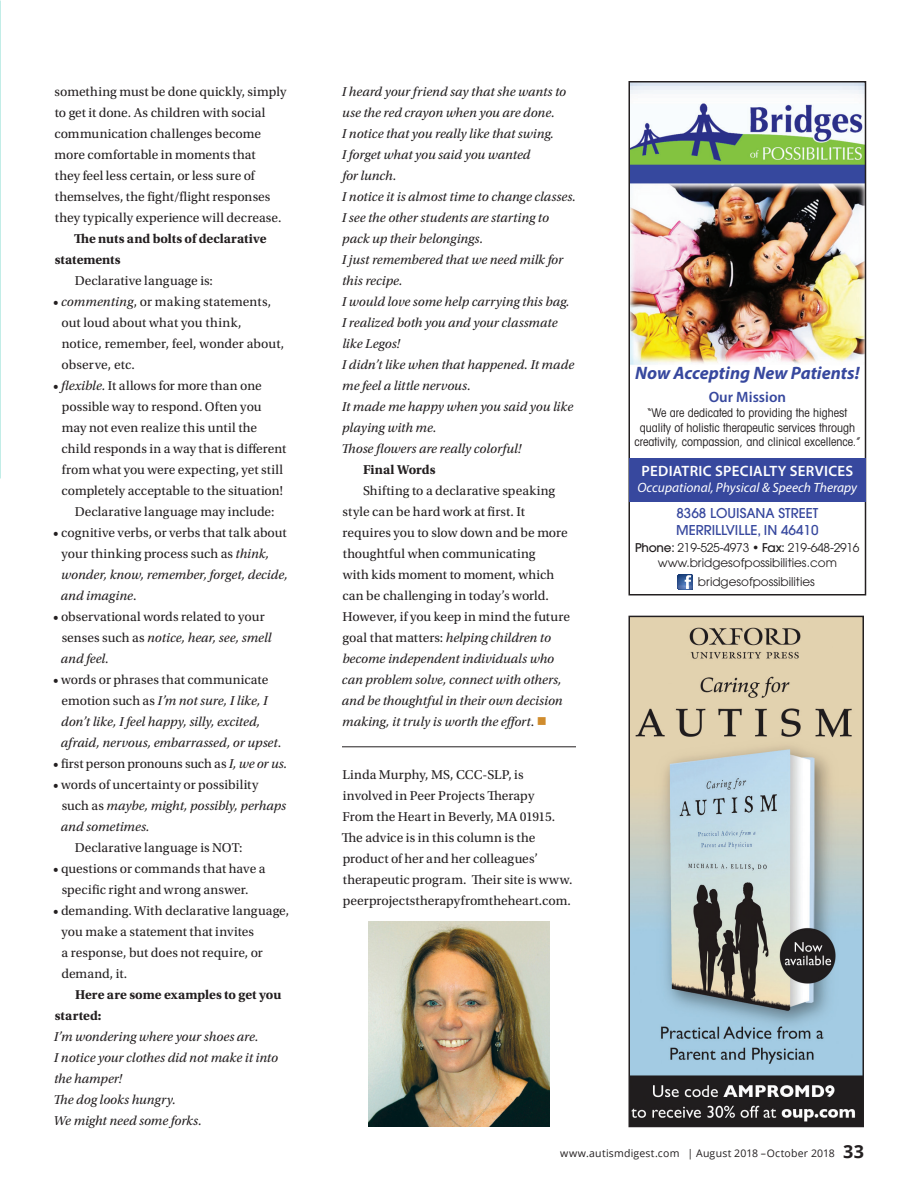
<style>
.page{position:relative;width:918px;height:1188px;background:#fff}
.page>*{position:absolute;margin:0;border:0;box-sizing:border-box;transform-origin:0 0}
.t1{font:italic 700 18px "Myriad Pro";color:#37489e}
.t2{font:600 15px "Myriad Pro";letter-spacing:.02em;color:#fff}
.t3{font:600 15px "Myriad Pro";color:#37489e}
.main{font:13.5px/21px "Utopia Std";letter-spacing:.005em;color:#231f20}
.main-2{font:italic 13.5px/21px "Utopia Std";color:#231f20}
.author_bio{font:13.5px/21px "Utopia Std";color:#231f20}
.main-3{font:700 13.5px/21px "Utopia Std";color:#231f20}
.t4{font:500 13.5px "Avant Garde";color:#37489e}
.t5{font:italic 13.5px "Myriad Pro";color:#fff}
.t6{font:condensed 12px "Avant Garde";color:#231f20}
.t7{font:12px "Avant Garde";color:#231f20}
.t8{font:12px "Avant Garde";letter-spacing:-.02em;color:#231f20}
.t9{font:10.5px "Open Sans";letter-spacing:.02em;color:#231f20}
.s1{font-style:italic}
.s2{font-style:normal}
.s3{color:#d08c2d}
.s4{font-weight:500}
.s5{font-weight:700;font-size:18px}
</style>
<div class="page">
<img style="left:631px;top:619px;width:230px;height:505px">
<div style="left:628px;top:616px;width:236px;height:511px;border:2px solid #231f20"></div>
<hr style="left:342px;top:746px;width:234px;height:1px;background:#231f20">
<img style="left:368px;top:922px;width:182px;height:204px">
<svg style="left:0;top:6px;width:1px;height:166px"></svg>
<img style="left:631px;top:84px;width:232px;height:506px">
<div style="left:628px;top:81px;width:238px;height:515px;border:2px solid #231f20"></div>
<div style="left:629px;top:459px;width:237px;height:43px;background:#37489e"></div>
<svg style="left:678px;top:574px;width:15px;height:15px"></svg>
<p class="main" style="left:54px;top:81px;width:234px">something must be done quickly, simply to get it done. As children with social communication challenges become more comfortable in moments that<br>they feel less certain, or less sure of themselves, the fight/flight responses they typically experience will decrease.</p>
<p class="main-3" style="left:55px;top:228px;width:213px;text-indent:19px">The nuts and bolts of declarative statements</p>
<p class="main" style="left:75px;top:270px;width:140px">Declarative language is:</p>
<p class="main" style="left:61px;top:291px;width:224px;text-indent:-8px">• <span class="s1">commenting</span>, or making statements, out loud about what you think, notice, remember, feel, wonder about, observe, etc.</p>
<p class="main" style="left:61px;top:375px;width:226px;text-indent:-8px">• <span class="s1">flexible.</span> It allows for more than one possible way to respond. Often you may not even realize this until the child responds in a way that is different from what you were expecting, yet still completely acceptable to the situation!</p>
<p class="main" style="left:75px;top:501px;width:201px">Declarative language may include:</p>
<p class="main" style="left:61px;top:522px;width:229px;text-indent:-8px">• cognitive verbs, or verbs that talk about your thinking process such as <span class="s1">think, wonder, know, remember, forget, decide, and imagine</span>.</p>
<p class="main" style="left:61px;top:606px;width:212px;text-indent:-8px">• observational words related to your senses such as <span class="s1">notice, hear, see, smell and feel.</span></p>
<p class="main-2" style="left:61px;top:669px;width:222px;text-indent:-8px"><span class="s2">• words or phrases that communicate emotion such as</span> I’m not sure, I like, I don’t like, I feel happy, silly, excited, afraid, nervous, embarrassed, or upset<span class="s2">.</span></p>
<p class="main" style="left:53px;top:753px;width:236px">• first person pronouns such as <span class="s1">I, we or us.</span></p>
<p class="main-2" style="left:61px;top:774px;width:227px;text-indent:-8px"><span class="s2">• words of uncertainty or possibility such as</span> maybe, might, possibly, perhaps and sometimes.</p>
<p class="main" style="left:75px;top:837px;width:169px">Declarative language is NOT:</p>
<p class="main" style="left:62px;top:858px;width:205px;text-indent:-9px">• questions or commands that have a specific right and wrong answer.</p>
<p class="main" style="left:61px;top:900px;width:229px;text-indent:-8px">• demanding. With declarative language, you make a statement that invites<br>a response, but does not require, or demand, it.</p>
<p class="main-3" style="left:55px;top:984px;width:228px;text-indent:20px">Here are some examples to get you started:</p>
<p class="main-2" style="left:54px;top:1026px;width:206px">I’m wondering where your shoes are.</p>
<p class="main-2" style="left:54px;top:1047px;width:226px">I notice your clothes did not make it into the hamper!</p>
<p class="main-2" style="left:53px;top:1089px;width:124px">The dog looks hungry.</p>
<p class="main-2" style="left:53px;top:1110px;width:150px">We might need some forks.</p>
<p class="main-2" style="left:342px;top:81px;width:226px">I heard your friend say that she wants to use the red crayon when you are done.</p>
<p class="main-2" style="left:342px;top:123px;width:214px">I notice that you really like that swing.</p>
<p class="main-2" style="left:342px;top:144px;width:190px">I forget what you said you wanted for lunch.</p>
<p class="main-2" style="left:342px;top:186px;width:236px">I notice it is almost time to change classes.</p>
<p class="main-2" style="left:342px;top:207px;width:209px">I see the other students are starting to pack up their belongings.</p>
<p class="main-2" style="left:342px;top:249px;width:223px">I just remembered that we need milk for this recipe.</p>
<p class="main-2" style="left:342px;top:291px;width:229px">I would love some help carrying this bag.</p>
<p class="main-2" style="left:342px;top:312px;width:217px">I realized both you and your classmate like Legos!</p>
<p class="main-2" style="left:342px;top:354px;width:234px">I didn’t like when that happened. It made me feel a little nervous.</p>
<p class="main-2" style="left:342px;top:396px;width:233px">It made me happy when you said you like playing with me.</p>
<p class="main-2" style="left:341px;top:438px;width:181px">Those flowers are really colorful!</p>
<p class="main-3" style="left:363px;top:459px;width:74px">Final Words</p>
<p class="main" style="left:342px;top:480px;width:230px;text-indent:21px">Shifting to a declarative speaking style can be hard work at first. It requires you to slow down and be more thoughtful when communicating<br>with kids moment to moment, which can be challenging in today’s world.<br>However, if you keep in mind the future goal that matters: <span class="s1">helping children to become independent individuals who can problem solve, connect with others, and be thoughtful in their own decision making, it truly is worth the effort</span>. <span class="s3">■</span></p>
<p class="author_bio" style="left:342px;top:764px;width:232px">Linda Murphy, MS, CCC-SLP, is involved in Peer Projects Therapy<br>From the Heart in Beverly, MA 01915.<br>The advice is in this column is the product of her and her colleagues’ therapeutic program. Their site is www. peerprojectstherapyfromtheheart.com.</p>
<p class="t1" style="left:635px;top:361px;width:226px">Now Accepting New Patients!</p>
<p class="t3" style="left:709px;top:388px;width:79px">Our Mission</p>
<p class="t6" style="left:648px;top:406px;width:201px">“We are dedicated to providing the highest</p>
<p class="t6" style="left:640px;top:420px;width:217px">quality of holistic therapeutic services through</p>
<p class="t6" style="left:634px;top:434px;width:227px">creativity, compassion, and clinical excellence.”</p>
<p class="t2" style="left:641px;top:461px;width:213px">PEDIATRIC SPECIALTY SERVICES</p>
<p class="t5" style="left:637px;top:479px;width:221px">Occupational, Physical &amp; Speech Therapy</p>
<p class="t4" style="left:676px;top:505px;width:143px">8368 LOUISANA STREET</p>
<p class="t4" style="left:676px;top:521px;width:144px">MERRILLVILLE, IN 46410</p>
<p class="t8" style="left:635px;top:541px;width:226px"><span class="s4">Phone:</span> 219-525-4973 <span class="s4">• Fax:</span> 219-648-2916</p>
<p class="t7" style="left:658px;top:555px;width:181px">www.bridgesofpossibilities.com</p>
<p class="t7" style="left:698px;top:575px;width:118px">bridgesofpossibilities</p>
<p class="t9" style="left:560px;top:1145px;width:305px">www.autismdigest.com | August 2018 –October 2018 <span class="s5">33</span></p>
</div>
